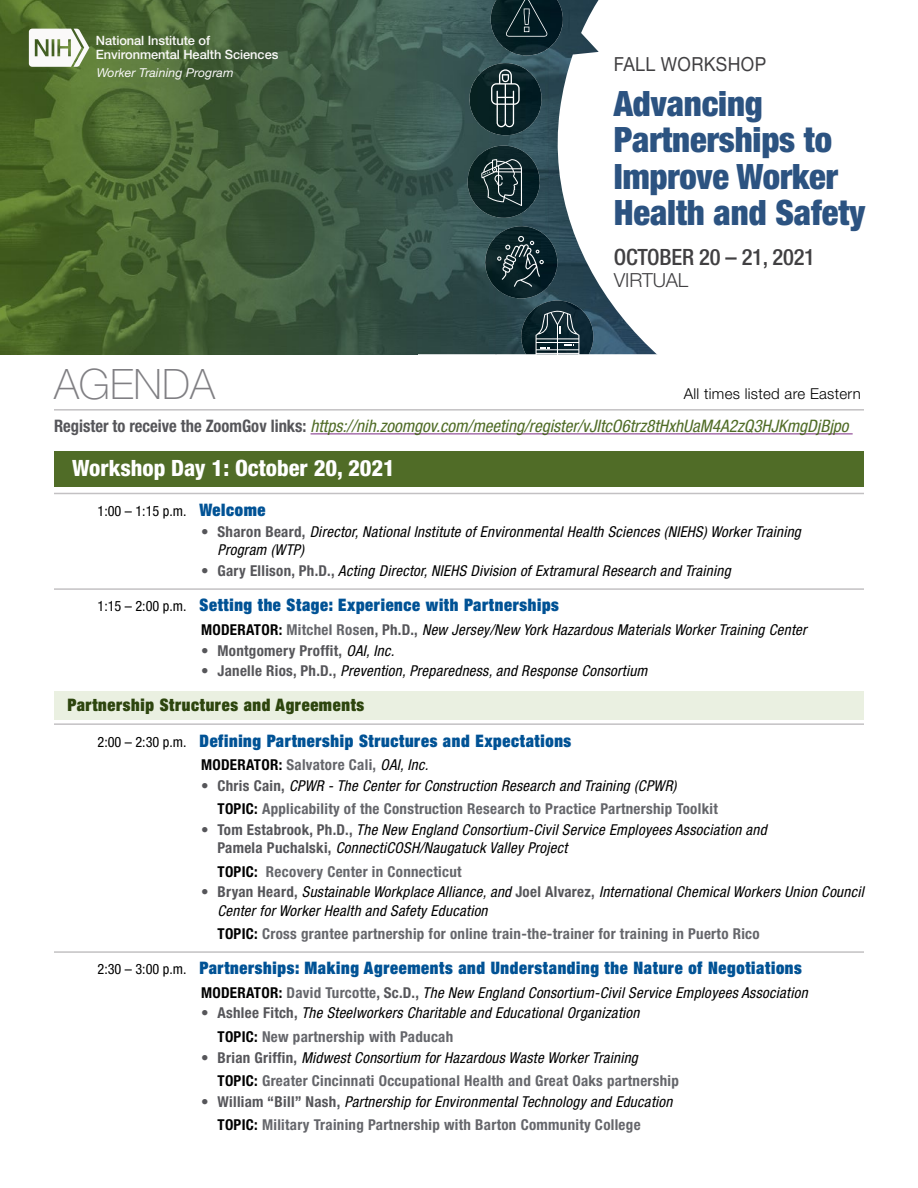
<style>
.page{position:relative;width:918px;height:1188px;background:#fff}
.page>*{position:absolute;margin:0;border:0;box-sizing:border-box;transform-origin:0 0}
.t1{font:100 42px "Helvetica Neue LT Std";color:#807f83}
.t2{font:900 condensed 34.95px/36.5px "Helvetica Neue LT Std";letter-spacing:-.005em;color:#2c5381}
.t3{font:800 condensed 22.5px "Helvetica Neue LT Std";color:#fff}
.t4{font:500 condensed 22.5px "Helvetica Neue LT Std";letter-spacing:-.01em;color:#414042}
.t5{font:19.5px "Helvetica Neue LT Std";letter-spacing:.02em;color:#414042;scale:.91 1}
.t6{font:300 19.5px "Helvetica Neue LT Std";letter-spacing:-.01em;color:#414042}
.t7{font:900 condensed 17.25px "Helvetica Neue LT Std";letter-spacing:.04em;color:#005295;scale:.96 1}
.General_Info{font:italic condensed 17.25px "Helvetica Neue LT Std";color:#506c27}
.t8{font:900 condensed 17.25px "Helvetica Neue LT Std";letter-spacing:.04em;color:#2d450e;scale:.96 1}
.Moderator{font:italic condensed 15px/18.8px "Helvetica Neue LT Std";letter-spacing:.02em;color:#000}
.Moderator-2{font:700 condensed 15px/23.1px "Helvetica Neue LT Std";letter-spacing:.02em;color:#65666b}
.t9{font:700 condensed 15px "Helvetica Neue LT Std";letter-spacing:.02em;color:#56565a}
.t10{font:300 15px "Helvetica Neue LT Std";letter-spacing:.02em;color:#000}
.Agenda{font:condensed 14.25px "Helvetica Neue LT Std";color:#000}
.t11{font:500 12.9px/14px "Helvetica Neue LT Std";letter-spacing:-.005em;color:#faf9f9}
.t12{font:italic 12.3px "Helvetica Neue";letter-spacing:.01em;color:#faf9f9}
.s1{font-weight:700;font-style:normal;color:#56565a}
.s2{font-weight:700;font-style:normal}
.s3{font-weight:700;font-style:normal;color:#65666b}
.s4{font-weight:400;font-style:italic;color:#000}
.s5{color:#000}
.s6{color:#56565a}
</style>
<div class="page">
<hr style="left:54px;top:409px;width:810px;height:2px;background:#c3c1c3">
<hr style="left:311px;top:433px;width:542px;height:1px;background:#7c2b83">
<div style="left:54px;top:451px;width:810px;height:36px;background:#506c27"></div>
<hr style="left:54px;top:493px;width:810px;height:1px;background:#c3c1c3">
<hr style="left:54px;top:588px;width:810px;height:2px;background:#c3c1c3">
<div style="left:54px;top:692px;width:810px;height:28px;background:#eaf0e1"></div>
<hr style="left:54px;top:723px;width:810px;height:2px;background:#c3c1c3">
<hr style="left:54px;top:951px;width:810px;height:2px;background:#c3c1c3">
<img style="left:0;top:0;width:417px;height:354px">
<img style="left:417px;top:0;width:105px;height:76px">
<img style="left:522px;top:56px;width:17px;height:170px">
<img style="left:417px;top:76px;width:79px;height:278px">
<img style="left:496px;top:135px;width:26px;height:11px">
<img style="left:496px;top:218px;width:26px;height:8px">
<img style="left:496px;top:298px;width:43px;height:56px">
<svg style="left:539px;top:0;width:118px;height:354px"></svg>
<svg style="left:29px;top:29px;width:60px;height:38px"></svg>
<img style="left:490px;top:0;width:73px;height:56px">
<img style="left:466px;top:63px;width:79px;height:72px">
<img style="left:462px;top:146px;width:83px;height:72px">
<img style="left:481px;top:226px;width:81px;height:72px">
<img style="left:519px;top:300px;width:79px;height:54px">
<svg style="left:481px;top:159px;width:41px;height:47px;background:#394d4f"></svg>
<svg style="left:536px;top:309px;width:43px;height:45px;background:#3e535a"></svg>
<svg style="left:497px;top:236px;width:47px;height:51px;background:#2a4044"></svg>
<svg style="left:506px;top:0;width:41px;height:37px;background:#193035"></svg>
<svg style="left:491px;top:69px;width:29px;height:59px;background:#3d5153"></svg>
<p class="t11" style="left:96px;top:34px;width:184px">National Institute of<br>Environmental Health Sciences</p>
<p class="t12" style="left:97px;top:63px;width:138px">Worker Training Program</p>
<h1 class="t5" style="left:614px;top:53px;width:169px">FALL WORKSHOP</h1>
<h1 class="t2" style="left:614px;top:85px;width:253px">Advancing<br>Partnerships to<br>Improve Worker<br>Health and Safety</h1>
<h1 class="t4" style="left:614px;top:244px;width:203px">OCTOBER 20 – 21, 2021</h1>
<h1 class="t6" style="left:614px;top:268px;width:76px">VIRTUAL</h1>
<h2 class="t1" style="left:54px;top:360px;width:162px">AGENDA</h2>
<p class="t10" style="left:684px;top:385px;width:179px">All times listed are Eastern</p>
<p class="General_Info" style="left:54px;top:416px;width:796px"><span class="s1">Register to receive the ZoomGov links:</span> https://nih.zoomgov.com/meeting/register/vJItcO6trz8tHxhUaM4A2zQ3HJKmgDjBjpo</p>
<h2 class="t3" style="left:72px;top:454px;width:324px">Workshop Day 1: October 20, 2021</h2>
<p class="Agenda" style="left:98px;top:503px;width:90px">1:00 – 1:15 p.m.</p>
<p class="t7" style="left:200px;top:499px;width:70px">Welcome</p>
<p class="Moderator" style="left:218px;top:522px;width:585px;text-indent:-16px"><span class="s1">• Sharon Beard,</span> Director, National Institute of Environmental Health Sciences (NIEHS) Worker Training<br>Program (WTP)</p>
<p class="Moderator" style="left:201px;top:562px;width:531px"><span class="s1">• Gary Ellison, Ph.D.,</span> Acting Director, NIEHS Division of Extramural Research and Training</p>
<p class="Agenda" style="left:98px;top:598px;width:90px">1:15 – 2:00 p.m.</p>
<p class="t7" style="left:200px;top:594px;width:376px">Setting the Stage: Experience with Partnerships</p>
<p class="Moderator" style="left:201px;top:620px;width:607px"><span class="s2">MODERATOR:</span> <span class="s3">Mitchel Rose</span><span class="s1">n, Ph.D.,</span> New Jersey/New York Hazardous Materials Worker Training Center</p>
<p class="t9" style="left:201px;top:641px;width:195px">• Montgomery Proffit, <span class="s4">OAI, Inc.</span></p>
<p class="Moderator" style="left:201px;top:662px;width:448px"><span class="s1">• Janelle Rios, Ph.D.,</span> Prevention, Preparedness, and Response Consortium</p>
<p class="t8" style="left:68px;top:694px;width:311px">Partnership Structures and Agreements</p>
<p class="Agenda" style="left:98px;top:733px;width:90px">2:00 – 2:30 p.m.</p>
<p class="t7" style="left:200px;top:729px;width:389px">Defining Partnership Structures and Expectations</p>
<p class="Moderator-2" style="left:201px;top:753px;width:229px"><span class="s5">MODERATOR:</span> Salvatore Cali, <span class="s4">OAI, Inc.</span></p>
<p class="Moderator-2" style="left:218px;top:774px;width:502px;text-indent:-16px"><span class="s6">• Chris Cain,</span> <span class="s4">CPWR - The Center for Construction Research and Training (CPWR)<br></span><span class="s5">TOPIC:</span> Applicability of the Construction Research to Practice Partnership Toolkit</p>
<p class="Moderator" style="left:218px;top:820px;width:551px;text-indent:-16px"><span class="s1">• Tom Estabrook, Ph.D.,</span> The New England Consortium-Civil Service Employees Association and<br><span class="s1">Pamela Puchalski,</span> ConnectiCOSH/Naugatuck Valley Project</p>
<p class="Moderator-2" style="left:218px;top:859px;width:246px"><span class="s5">TOPIC:</span> Recovery Center in Connecticut</p>
<p class="Moderator" style="left:218px;top:883px;width:648px;text-indent:-16px"><span class="s1">• Bryan Heard,</span> Sustainable Workplace Alliance, and <span class="s1">Joel Alvarez,</span> International Chemical Workers Union Council<br>Center for Worker Health and Safety Education</p>
<p class="Moderator-2" style="left:218px;top:922px;width:544px"><span class="s5">TOPIC:</span> Cross grantee partnership for online train-the-trainer for training in Puerto Rico</p>
<p class="Agenda" style="left:98px;top:961px;width:90px">2:30 – 3:00 p.m.</p>
<p class="t7" style="left:200px;top:957px;width:629px">Partnerships: Making Agreements and Understanding the Nature of Negotiations</p>
<p class="Moderator" style="left:201px;top:983px;width:608px"><span class="s2">MODERATOR:</span> <span class="s3">David Turcotte</span><span class="s1">, Sc.D.,</span> The New England Consortium-Civil Service Employees Association</p>
<p class="Moderator" style="left:218px;top:1002px;width:424px;line-height:23.1px;text-indent:-16px"><span class="s1">• Ashlee Fitch,</span> The Steelworkers Charitable and Educational Organization<br><span class="s2">TOPIC:</span> <span class="s3">New partnership with Paducah</span></p>
<p class="Moderator-2" style="left:218px;top:1045px;width:463px;text-indent:-16px"><span class="s6">• Brian Griffin,</span> <span class="s4">Midwest Consortium for Hazardous Waste Worker Training<br></span><span class="s5">TOPIC:</span> Greater Cincinnati Occupational Health and Great Oaks partnership</p>
<p class="Moderator-2" style="left:218px;top:1090px;width:456px;text-indent:-16px"><span class="s6">• William “Bill” Nash,</span> <span class="s4">Partnership for Environmental Technology and Education<br></span><span class="s5">TOPIC:</span> Military Training Partnership with Barton Community College</p>
</div>
